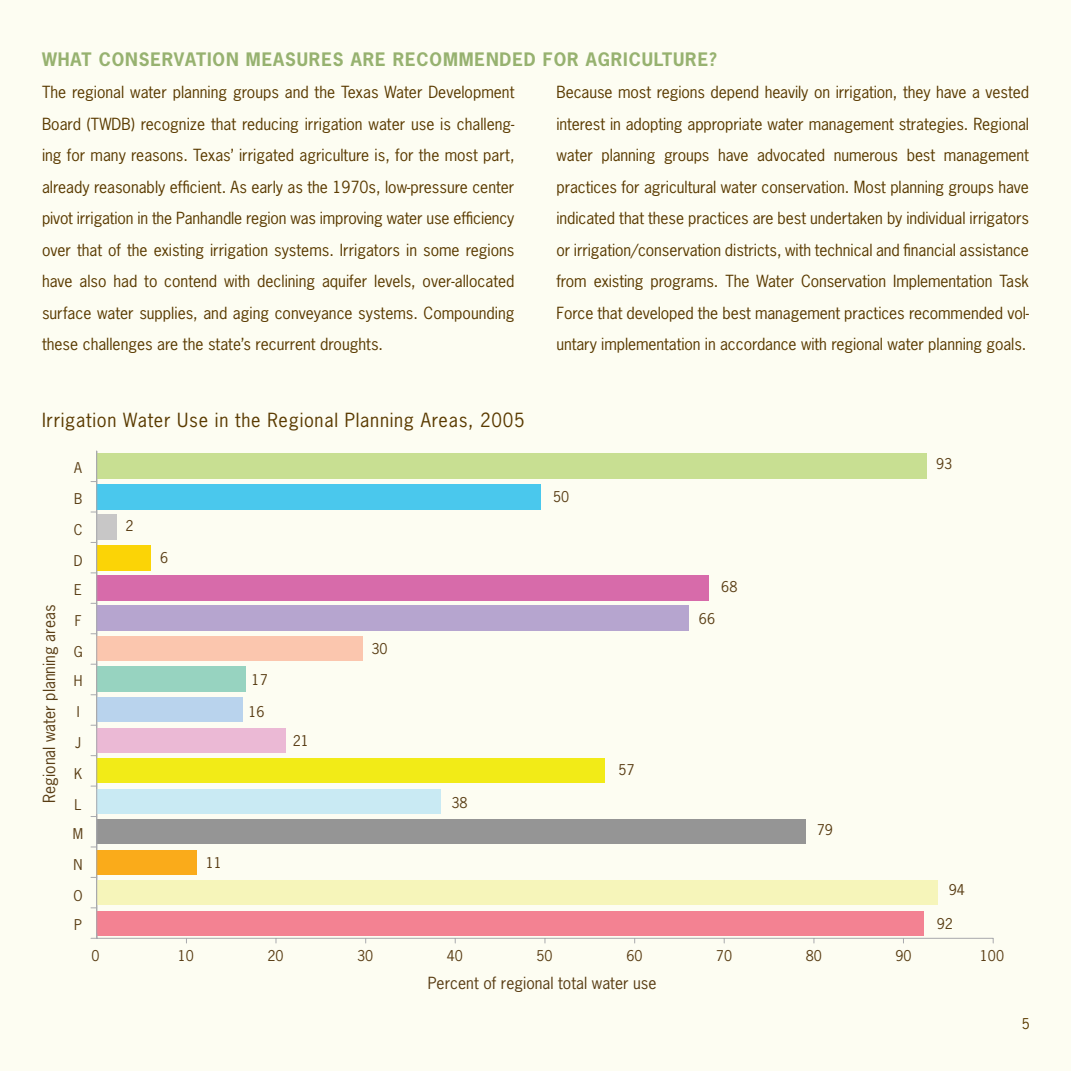
<style>
.page{position:relative;width:1071px;height:1071px;background:#fdfdf2}
.page>*{position:absolute;margin:0;border:0;box-sizing:border-box;transform-origin:0 0}
.t1{font:18.38px "News Gothic Std";letter-spacing:.04em;color:#5a3a00}
.t2{font:700 17.5px "News Gothic Std";letter-spacing:.05em;color:#97b270}
.t3{font:15.75px/31.5px "News Gothic Std";letter-spacing:-.005em;color:#5a3a00;text-align:justify}
.t4{font:15.75px "News Gothic Std";color:#593d14}
.t5{font:14px/29.2px "News Gothic Std";color:#593d14}
.t6{font:14px "News Gothic Std";color:#5a3a00}
</style>
<div class="page">
<div style="left:97px;top:454px;width:830px;height:25px;background:#c8df92"></div>
<div style="left:97px;top:484px;width:444px;height:25px;background:#4ac8ed"></div>
<div style="left:97px;top:515px;width:20px;height:25px;background:#c8c7c7"></div>
<div style="left:97px;top:545px;width:54px;height:25px;background:#fbd406"></div>
<div style="left:97px;top:575px;width:612px;height:26px;background:#d76baa"></div>
<div style="left:97px;top:606px;width:592px;height:25px;background:#b6a5cf"></div>
<div style="left:97px;top:636px;width:266px;height:25px;background:#fbc6ae"></div>
<div style="left:97px;top:667px;width:149px;height:25px;background:#97d3c0"></div>
<div style="left:97px;top:697px;width:145px;height:25px;background:#b9d3ed"></div>
<div style="left:97px;top:728px;width:189px;height:25px;background:#ebb9d5"></div>
<div style="left:97px;top:758px;width:508px;height:25px;background:#f2eb17"></div>
<div style="left:97px;top:789px;width:344px;height:25px;background:#c9eaf3"></div>
<div style="left:97px;top:819px;width:709px;height:25px;background:#959595"></div>
<div style="left:97px;top:850px;width:100px;height:25px;background:#faab1a"></div>
<div style="left:97px;top:880px;width:840px;height:25px;background:#f6f5ba"></div>
<div style="left:97px;top:911px;width:827px;height:24px;background:#f38292"></div>
<hr style="left:97px;top:938px;width:896px;height:1px;background:#a8a9ad">
<hr style="left:96px;top:451px;width:1px;height:487px;background:#a8a9ad">
<p class="t2" style="left:42px;top:48px;width:676px">WHAT CONSERVATION MEASURES ARE RECOMMENDED FOR AGRICULTURE?</p>
<p class="t3" style="left:42px;top:76px;width:474px">The regional water planning groups and the Texas Water Development Board (TWDB) recognize that reducing irrigation water use is challeng&shy;ing for many reasons. Texas’ irrigated agriculture is, for the most part, already reasonably efficient. As early as the 1970s, low-pressure center pivot irrigation in the Panhandle region was improving water use efficiency over that of the existing irrigation systems. Irrigators in some regions have also had to contend with declining aquifer levels, over-allocated surface water supplies, and aging conveyance systems. Compounding these challenges are the state’s recurrent droughts.</p>
<p class="t1" style="left:42px;top:409px;width:484px">Irrigation Water Use in the Regional Planning Areas, 2005</p>
<p class="t4" style="left:39px;top:803px;width:199px;rotate:-90deg">Regional water planning areas</p>
<p class="t5" style="left:74px;top:453px;width:9px">A</p>
<p class="t5" style="left:74px;top:484px;width:10px">B</p>
<p class="t5" style="left:74px;top:515px;width:10px">C</p>
<p class="t5" style="left:74px;top:546px;width:10px">D<br>E</p>
<p class="t5" style="left:75px;top:606px;width:8px">F</p>
<p class="t5" style="left:74px;top:637px;width:10px">G<br>H</p>
<p class="t5" style="left:77px;top:697px;width:4px">I</p>
<p class="t5" style="left:75px;top:728px;width:7px">J</p>
<p class="t5" style="left:74px;top:759px;width:10px">K</p>
<p class="t5" style="left:73px;top:789px;width:12px">L<br>M</p>
<p class="t5" style="left:74px;top:850px;width:11px">N</p>
<p class="t5" style="left:74px;top:881px;width:11px">O<br>P</p>
<p class="t5" style="left:126px;top:511px;width:10px">2</p>
<p class="t5" style="left:160px;top:543px;width:10px">6</p>
<p class="t5" style="left:252px;top:665px;width:18px">17</p>
<p class="t5" style="left:249px;top:697px;width:18px">16</p>
<p class="t5" style="left:293px;top:726px;width:18px">21</p>
<p class="t5" style="left:206px;top:848px;width:18px">11</p>
<p class="t5" style="left:372px;top:634px;width:18px">30</p>
<p class="t5" style="left:451px;top:788px;width:18px">38</p>
<p class="t3" style="left:556px;top:76px;width:474px">Because most regions depend heavily on irrigation, they have a vested interest in adopting appropriate water management strategies. Regional water planning groups have advocated numerous best management practices for agricultural water conservation. Most planning groups have indicated that these practices are best undertaken by individual irrigators or irrigation/conservation districts, with technical and financial assistance from existing programs. The Water Conservation Implementation Task Force that developed the best management practices recommended vol&shy;untary implementation in accordance with regional water planning goals.</p>
<p class="t5" style="left:553px;top:482px;width:18px">50</p>
<p class="t5" style="left:619px;top:755px;width:18px">57</p>
<p class="t5" style="left:721px;top:572px;width:18px">68</p>
<p class="t5" style="left:699px;top:604px;width:18px">66</p>
<p class="t5" style="left:817px;top:815px;width:18px">79</p>
<p class="t5" style="left:936px;top:449px;width:18px">93</p>
<p class="t5" style="left:949px;top:875px;width:18px">94</p>
<p class="t5" style="left:937px;top:909px;width:18px">92</p>
<p class="t5" style="left:91px;top:941px;width:10px">0</p>
<p class="t5" style="left:178px;top:941px;width:18px">10</p>
<p class="t5" style="left:267px;top:941px;width:18px">20</p>
<p class="t5" style="left:357px;top:941px;width:18px">30</p>
<p class="t5" style="left:447px;top:941px;width:18px">40</p>
<p class="t5" style="left:537px;top:941px;width:18px">50</p>
<p class="t5" style="left:626px;top:941px;width:18px">60</p>
<p class="t5" style="left:716px;top:941px;width:18px">70</p>
<p class="t5" style="left:806px;top:941px;width:18px">80</p>
<p class="t5" style="left:895px;top:941px;width:18px">90</p>
<p class="t5" style="left:980px;top:941px;width:26px">100</p>
<p class="t4" style="left:428px;top:973px;width:230px">Percent of regional total water use</p>
<p class="t6" style="left:1022px;top:1015px;width:10px">5</p>
</div>
